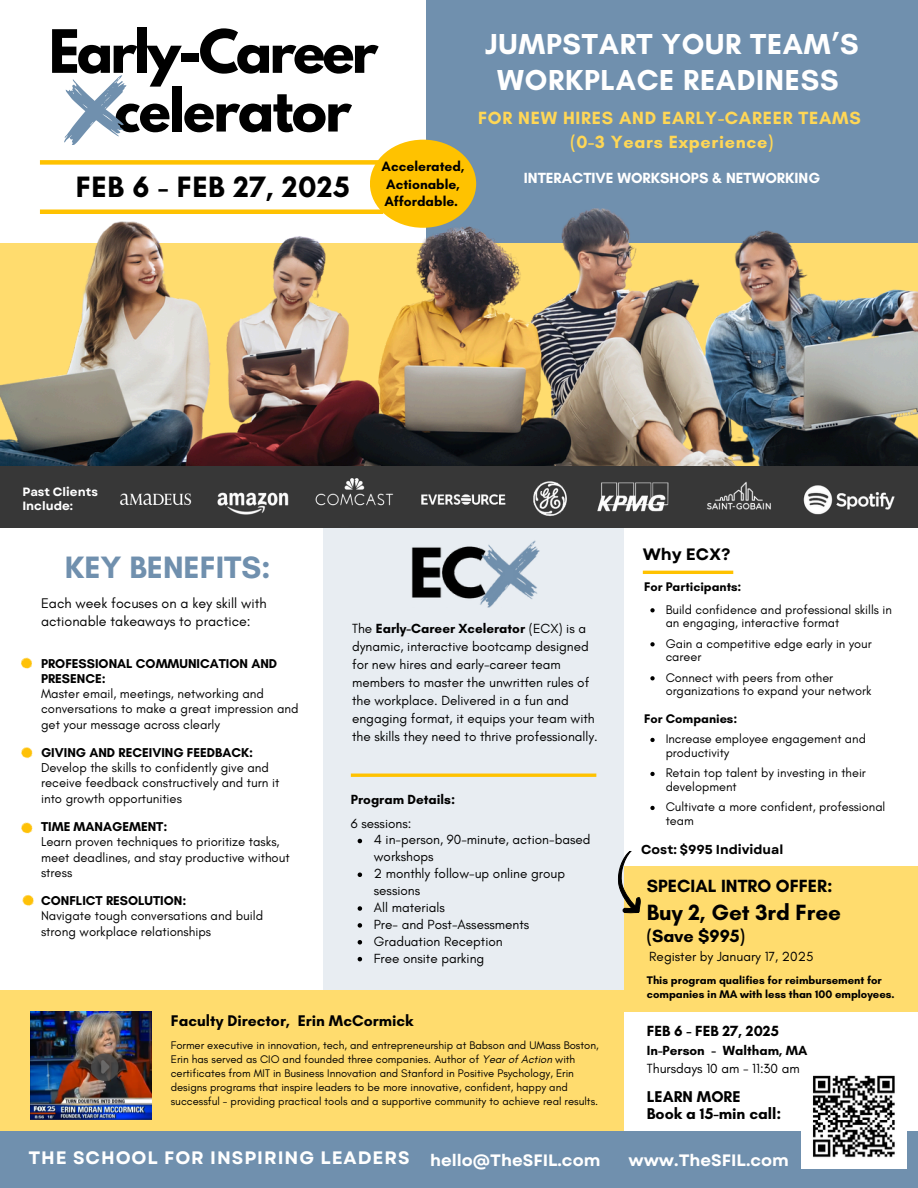
<style>
.page{position:relative;width:918px;height:1188px;background:#fff}
.page>*{position:absolute;margin:0;border:0;box-sizing:border-box;transform-origin:0 0}
.t1{font:700 52.95px "League Spartan";letter-spacing:-.05em;color:#000}
.t2{font:700 52.95px "League Spartan";letter-spacing:-.03em;color:#000}
.t3{font:700 31.5px "Glacial Indifference";color:#7090ae}
.t4{font:700 30px "Glacial Indifference";letter-spacing:.015em;color:#000}
.t5{font:700 29.4px/36px "Glacial Indifference";letter-spacing:.025em;color:#fff;text-align:center}
.t6{font:700 22.5px "Glacial Indifference";color:#000}
.t7{font:700 18px/23.7px "Glacial Indifference";letter-spacing:.04em;color:#ffd756;text-align:center}
.t8{font:700 18px "Glacial Indifference";color:#000}
.t9{font:700 18px "Garet";letter-spacing:.055em;color:#fff}
.t10{font:700 16.5px "Garet";color:#fff}
.t11{font:700 16.5px "Garet";color:#000}
.t12{font:700 15.9px "Glacial Indifference";color:#000}
.t13{font:700 15.75px "Glacial Indifference";color:#000}
.t14{font:700 15px "Glacial Indifference";color:#fff}
.t15{font:700 15px "Glacial Indifference";color:#000}
.t16{font:14.25px/18px "Glacial Indifference";color:#000}
.t17{font:700 13.8px/17.2px "Glacial Indifference";color:#000}
.t18{font:13.5px/18px "Glacial Indifference";color:#000}
.t19{font:700 13.5px "Glacial Indifference";color:#000}
.t20{font:13.05px/15.3px "Glacial Indifference";color:#000}
.t21{font:700 13.05px/15.3px "Glacial Indifference";color:#000}
.t22{font:700 12.9px "Garet";color:#000}
.t23{font:12.75px/13.8px "Glacial Indifference";color:#000}
.t24{font:700 12.75px "Glacial Indifference";color:#000}
.t25{font:700 12px/14px "Garet";color:#fff}
.t26{font:11.25px/14.1px "Glacial Indifference";color:#000}
.t27{font:700 11.25px/14.1px "Glacial Indifference";color:#000}
.s1{font-weight:700}
.s2{font-style:italic}
</style>
<div class="page">
<svg style="left:64px;top:75px;width:62px;height:70px"></svg>
<div style="left:324px;top:525px;width:300px;height:464px;background:#e8edf2"></div>
<div style="left:426px;top:0;width:492px;height:243px;background:#7090ae"></div>
<div style="left:0;top:990px;width:624px;height:143px;background:#ffdc6e"></div>
<img style="left:30px;top:1012px;width:122px;height:107px">
<div style="left:370px;top:140px;width:106px;height:88px;background:#ffc200;border-radius:50%"></div>
<div style="left:624px;top:866px;width:294px;height:146px;background:#ffdc6e"></div>
<div style="left:40px;top:160px;width:343px;height:5px;background:#ffc200"></div>
<hr style="left:351px;top:774px;width:245px;height:3px;background:#ffc200">
<div style="left:0;top:1131px;width:918px;height:57px;background:#7090ae"></div>
<svg style="left:618px;top:851px;width:23px;height:63px"></svg>
<img style="left:0;top:202px;width:918px;height:264px">
<div style="left:0;top:466px;width:918px;height:62px;background:#373737"></div>
<img style="left:69px;top:466px;width:849px;height:60px">
<svg style="left:21px;top:658px;width:11px;height:11px"></svg>
<svg style="left:21px;top:747px;width:11px;height:11px"></svg>
<svg style="left:21px;top:823px;width:11px;height:11px"></svg>
<svg style="left:23px;top:895px;width:11px;height:11px"></svg>
<svg style="left:650px;top:608px;width:5px;height:4px"></svg>
<svg style="left:650px;top:642px;width:5px;height:4px"></svg>
<svg style="left:650px;top:676px;width:5px;height:4px"></svg>
<svg style="left:650px;top:738px;width:5px;height:4px"></svg>
<svg style="left:650px;top:772px;width:5px;height:4px"></svg>
<svg style="left:650px;top:806px;width:5px;height:4px"></svg>
<hr style="left:643px;top:571px;width:90px;height:3px;background:#ffc200">
<img style="left:411px;top:540px;width:129px;height:67px">
<img style="left:802px;top:1075px;width:104px;height:94px">
<svg style="left:358px;top:839px;width:4px;height:4px"></svg>
<svg style="left:358px;top:873px;width:4px;height:4px"></svg>
<svg style="left:358px;top:906px;width:4px;height:5px"></svg>
<svg style="left:358px;top:923px;width:4px;height:5px"></svg>
<svg style="left:358px;top:940px;width:4px;height:5px"></svg>
<svg style="left:358px;top:957px;width:4px;height:4px"></svg>
<h2 class="t1" style="left:49px;top:25px;width:331px">Early-Career</h2>
<h5 class="t2" style="left:114px;top:84px;width:239px">celerator</h5>
<p class="t4" style="left:76px;top:169px;width:275px">FEB 6 - FEB 27, 2025</p>
<h6 class="t17" style="left:382px;top:158px;width:84px">Accelerated,<br>Actionable,<br>Affordable.</h6>
<p class="t5" style="left:485px;top:26px;width:375px">JUMPSTART YOUR TEAM’S<br>WORKPLACE READINESS</p>
<p class="t7" style="left:478px;top:106px;width:384px">FOR NEW HIRES AND EARLY-CAREER TEAMS (0-3 Years Experience)</p>
<p class="t14" style="left:524px;top:168px;width:298px">INTERACTIVE WORKSHOPS &amp; NETWORKING</p>
<p class="t25" style="left:22px;top:484px;width:77px">Past Clients<br>Include:</p>
<p class="t3" style="left:65px;top:548px;width:208px">KEY BENEFITS:</p>
<p class="t16" style="left:41px;top:594px;width:227px">Each week focuses on a key skill with actionable takeaways to practice:</p>
<p class="t21" style="left:41px;top:655px;width:238px">PROFESSIONAL COMMUNICATION AND<br>PRESENCE:</p>
<p class="t20" style="left:41px;top:686px;width:259px">Master email, meetings, networking and conversations to make a great impression and get your message across clearly</p>
<p class="t21" style="left:41px;top:745px;width:214px">GIVING AND RECEIVING FEEDBACK:</p>
<p class="t20" style="left:41px;top:760px;width:240px">Develop the skills to confidently give and receive feedback constructively and turn it into growth opportunities</p>
<p class="t21" style="left:41px;top:819px;width:128px">TIME MANAGEMENT:</p>
<p class="t20" style="left:41px;top:834px;width:250px">Learn proven techniques to prioritize tasks, meet deadlines, and stay productive without stress</p>
<p class="t21" style="left:41px;top:893px;width:147px">CONFLICT RESOLUTION:</p>
<p class="t20" style="left:41px;top:908px;width:224px">Navigate tough conversations and build strong workplace relationships</p>
<p class="t18" style="left:352px;top:619px;width:247px">The <span class="s1">Early-Career Xcelerator</span> (ECX) is a dynamic, interactive bootcamp designed for new hires and early-career team members to master the unwritten rules of the workplace. Delivered in a fun and engaging format, it equips your team with the skills they need to thrive professionally.</p>
<p class="t19" style="left:351px;top:791px;width:106px">Program Details:</p>
<p class="t18" style="left:351px;top:814px;width:62px">6 sessions:</p>
<p class="t18" style="left:374px;top:831px;width:218px;line-height:16.8px">4 in-person, 90-minute, action-based workshops</p>
<h5 class="t18" style="left:374px;top:865px;width:193px;line-height:16.8px">2 monthly follow-up online group sessions</h5>
<h2 class="t18" style="left:374px;top:898px;width:73px">All materials</h2>
<p class="t18" style="left:374px;top:915px;width:157px">Pre- and Post-Assessments</p>
<p class="t18" style="left:374px;top:932px;width:130px">Graduation Reception</p>
<p class="t18" style="left:374px;top:949px;width:112px">Free onsite parking</p>
<p class="t13" style="left:171px;top:1011px;width:244px">Faculty Director, Erin McCormick</p>
<p class="t26" style="left:171px;top:1038px;width:429px">Former executive in innovation, tech, and entrepreneurship at Babson and UMass Boston, Erin has served as CIO and founded three companies. Author of <span class="s2">Year of Action</span> with certificates from MIT in Business Innovation and Stanford in Positive Psychology, Erin designs programs that inspire leaders to be more innovative, confident, happy and successful - providing practical tools and a supportive community to achieve real results.</p>
<p class="t11" style="left:643px;top:542px;width:90px">Why ECX?</p>
<h1 class="t24" style="left:644px;top:579px;width:99px">For Participants:</h1>
<p class="t23" style="left:666px;top:602px;width:228px">Build confidence and professional skills in an engaging, interactive format</p>
<p class="t23" style="left:666px;top:636px;width:208px">Gain a competitive edge early in your career</p>
<h2 class="t23" style="left:666px;top:670px;width:207px">Connect with peers from other organizations to expand your network</h2>
<p class="t24" style="left:644px;top:711px;width:95px">For Companies:</p>
<p class="t23" style="left:666px;top:732px;width:202px">Increase employee engagement and productivity</p>
<p class="t23" style="left:666px;top:766px;width:202px">Retain top talent by investing in their development</p>
<p class="t23" style="left:666px;top:800px;width:221px">Cultivate a more confident, professional team</p>
<h1 class="t22" style="left:641px;top:840px;width:144px">Cost: $995 Individual</h1>
<p class="t8" style="left:647px;top:875px;width:187px">SPECIAL INTRO OFFER:</p>
<p class="t6" style="left:647px;top:898px;width:196px">Buy 2, Get 3rd Free</p>
<p class="t8" style="left:647px;top:925px;width:100px">(Save $995)</p>
<h4 class="t27" style="left:647px;top:973px;width:249px">This program qualifies for reimbursement for companies in MA with less than 100 employees.</h4>
<p class="t18" style="left:649px;top:947px;width:166px">Register by January 17, 2025</p>
<p class="t15" style="left:647px;top:1022px;width:133px">FEB 6 - FEB 27, 2025</p>
<p class="t19" style="left:647px;top:1042px;width:162px">In-Person - Waltham, MA</p>
<p class="t18" style="left:647px;top:1059px;width:154px">Thursdays 10 am - 11:30 am</p>
<p class="t12" style="left:647px;top:1087px;width:95px">LEARN MORE</p>
<p class="t12" style="left:647px;top:1104px;width:136px">Book a 15-min call:</p>
<p class="t9" style="left:28px;top:1145px;width:383px">THE SCHOOL FOR INSPIRING LEADERS</p>
<p class="t10" style="left:430px;top:1148px;width:172px">hello@TheSFIL.com</p>
<p class="t10" style="left:628px;top:1148px;width:162px">www.TheSFIL.com</p>
</div>
